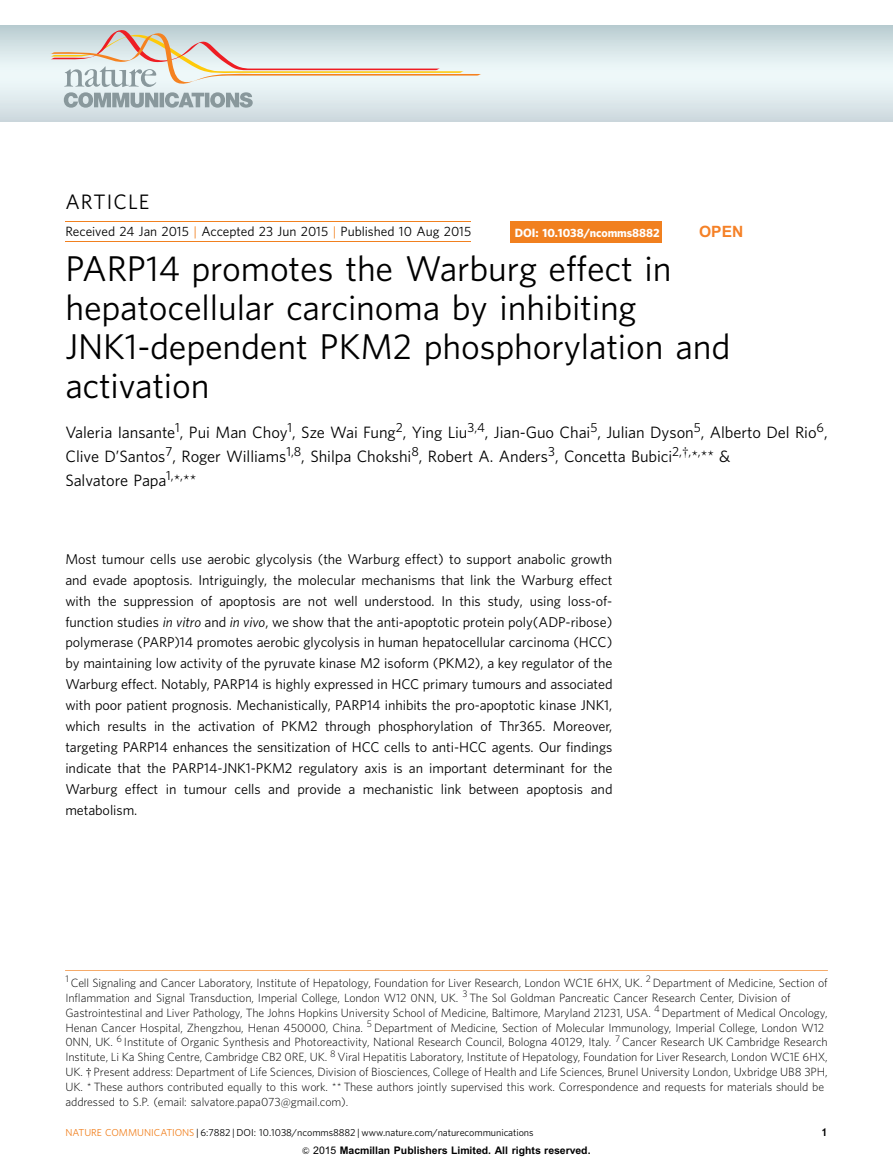
<style>
.page{position:relative;width:893px;height:1174px;background:#fff}
.page>*{position:absolute;margin:0;border:0;box-sizing:border-box;transform-origin:0 0}
.t1{font:35.85px/38.8px "Adv O Tea 1 a 7398";color:#000}
.t2{font:20.85px "Adv O Tea 1 a 7398";letter-spacing:.055em;color:#000}
.t3{font:16.5px/23.9px "Adv O Tea 1 a 7398";color:#000}
.t4{font:700 15.6px "Arial";color:#f58127}
.t5{font:14.25px/21px "Adv O Tea 1 a 7398";color:#000;text-align:justify}
.t6{font:13.5px "Adv O Tea 1 a 7398";color:#000}
.t7{font:12px/15px "Adv O Tf 23 bb 480";color:#000}
.t8{font:12px "Adv O Tcb 88 df 00";color:#fff}
.t9{font:10.8px "Adv T Tda 6 f 6 cb 8.B";color:#000}
.t10{font:10.5px "Adv PAD35";color:#000}
.t11{font:10.05px "Adv O Tea 1 a 7398";color:#000}
.s1{color:#f1801f}
.s2{font-family:"Adv OT9 bd 21 c 25.I"}
.s3{font-family:"Adv Els ent 2"}
.s4{font-family:"Adv TA42"}
.s5{font-family:"Adv PAD33"}
</style>
<div class="page">
<hr style="left:65px;top:221px;width:406px;height:1px;background:#f1801f">
<hr style="left:65px;top:242px;width:406px;height:1px;background:#f1801f">
<div style="left:510px;top:222px;width:152px;height:21px;background:#f1801f"></div>
<hr style="left:65px;top:970px;width:763px;height:1px;background:#f1801f">
<svg style="left:0;top:26px;width:893px;height:96px;background:#d8e5e8"></svg>
<svg style="left:50px;top:30px;width:431px;height:78px;background:#d8dad6"></svg>
<h2 class="t2" style="left:65px;top:194px;width:85px">ARTICLE</h2>
<p class="t6" style="left:65px;top:226px;width:407px">Received 24 Jan 2015 <span class="s1">|</span> Accepted 23 Jun 2015 <span class="s1">|</span> Published 10 Aug 2015</p>
<h1 class="t1" style="left:65px;top:252px;width:666px">PARP14 promotes the Warburg effect in hepatocellular carcinoma by inhibiting JNK1-dependent PKM2 phosphorylation and activation</h1>
<h3 class="t3" style="left:65px;top:421px;width:764px">Valeria Iansante<sup>1</sup>, Pui Man Choy<sup>1</sup>, Sze Wai Fung<sup>2</sup>, Ying Liu<sup>3,4</sup>, Jian-Guo Chai<sup>5</sup>, Julian Dyson<sup>5</sup>, Alberto Del Rio<sup>6</sup>,<br>Clive D’Santos<sup>7</sup>, Roger Williams<sup>1,8</sup>, Shilpa Chokshi<sup>8</sup>, Robert A. Anders<sup>3</sup>, Concetta Bubici<sup>2,</sup><sup>w</sup><sup>,</sup>*<sup>,</sup>** &amp;<br>Salvatore Papa<sup>1,</sup>*<sup>,</sup>**</h3>
<p class="t8" style="left:515px;top:228px;width:146px">DOI: 10.1038/ncomms8882</p>
<h3 class="t4" style="left:699px;top:222px;width:46px">OPEN</h3>
<p class="t5" style="left:65px;top:549px;width:548px">Most tumour cells use aerobic glycolysis (the Warburg effect) to support anabolic growth and evade apoptosis. Intriguingly, the molecular mechanisms that link the Warburg effect with the suppression of apoptosis are not well understood. In this study, using loss-of&shy;function studies <span class="s2">in vitro</span> and <span class="s2">in vivo</span>, we show that the anti-apoptotic protein poly(ADP-ribose) polymerase (PARP)14 promotes aerobic glycolysis in human hepatocellular carcinoma (HCC) by maintaining low activity of the pyruvate kinase M2 isoform (PKM2), a key regulator of the Warburg effect. Notably, PARP14 is highly expressed in HCC primary tumours and associated with poor patient prognosis. Mechanistically, PARP14 inhibits the pro-apoptotic kinase JNK1, which results in the activation of PKM2 through phosphorylation of Thr365. Moreover, targeting PARP14 enhances the sensitization of HCC cells to anti-HCC agents. Our findings indicate that the PARP14-JNK1-PKM2 regulatory axis is an important determinant for the Warburg effect in tumour cells and provide a mechanistic link between apoptosis and metabolism.</p>
<p class="t7" style="left:65px;top:976px;width:764px"><sup>1</sup> Cell Signaling and Cancer Laboratory, Institute of Hepatology, Foundation for Liver Research, London WC1E 6HX, UK. <sup>2</sup> Department of Medicine, Section of Inflammation and Signal Transduction, Imperial College, London W12 0NN, UK. <sup>3</sup> The Sol Goldman Pancreatic Cancer Research Center, Division of Gastrointestinal and Liver Pathology, The Johns Hopkins University School of Medicine, Baltimore, Maryland 21231, USA. <sup>4</sup> Department of Medical Oncology, Henan Cancer Hospital, Zhengzhou, Henan 450000, China. <sup>5</sup> Department of Medicine, Section of Molecular Immunology, Imperial College, London W12<br>0NN, UK. <sup>6</sup> Institute of Organic Synthesis and Photoreactivity, National Research Council, Bologna 40129, Italy. <sup>7</sup> Cancer Research UK Cambridge Research Institute, Li Ka Shing Centre, Cambridge CB2 0RE, UK. <sup>8</sup> Viral Hepatitis Laboratory, Institute of Hepatology, Foundation for Liver Research, London WC1E 6HX, UK. <span class="s3">w</span> Present address: Department of Life Sciences, Division of Biosciences, College of Health and Life Sciences, Brunel University London, Uxbridge UB8 3PH, UK. * These authors contributed equally to this work. ** These authors jointly supervised this work. Correspondence and requests for materials should be addressed to S.P. (email: salvatore.papa073@gmail.com).</p>
<p class="t11" style="left:65px;top:1128px;width:470px"><span class="s1">NATURE COMMUNICATIONS</span> | 6:7882 | DOI: 10.1038/ncomms8882 | www.nature.com/naturecommunications</p>
<p class="t9" style="left:821px;top:1128px;width:8px">1</p>
<p class="t10" style="left:302px;top:1146px;width:290px"><span class="s4">&amp;</span> <span class="s5">2015</span> Macmillan Publishers Limited. All rights reserved.</p>
</div>
